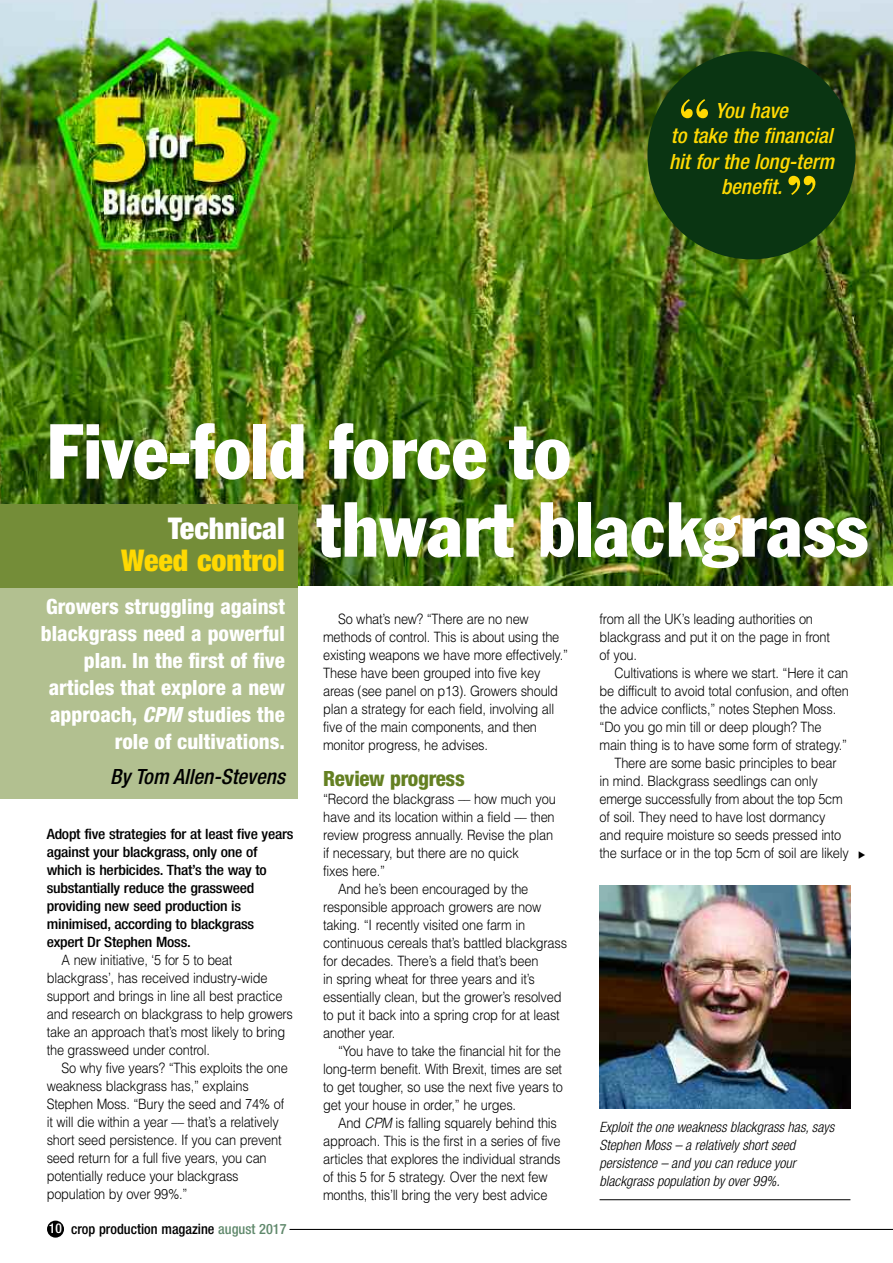
<style>
.page{position:relative;width:893px;height:1263px;background:#fff}
.page>*{position:absolute;margin:0;border:0;box-sizing:border-box;transform-origin:0 0}
.t1{font:condensed 76.5px/78px "Franklin Gothic";color:#fff}
.t2{font:700 58.95px "Bodoni BT";color:#ffd902}
.t3{font:900 condensed 30px "Helvetica Neue";color:#ffd902}
.t4{font:900 condensed 30px "Helvetica Neue";color:#fff}
.t5{font:800 condensed 21px/27px "Helvetica Neue";color:#fff;text-align:right}
.t6{font:italic 500 condensed 21px/25.2px "Helvetica Neue";color:#ffd902;text-align:center}
.t7{font:italic 500 condensed 21px "Helvetica Neue";color:#000}
.t8{font:800 condensed 21px "Helvetica Neue";letter-spacing:-.015em;color:#648022}
.t9{font:300 14.25px/18px "Helvetica";letter-spacing:-.015em;color:#000;scale:.9 1}
.t10{font:500 condensed 14.25px/18px "Helvetica Neue";letter-spacing:-.015em;color:#000;scale:1.1 1}
.t11{font:italic 300 condensed 14.25px/18px "Helvetica Neue";color:#000}
.t12{font:500 condensed 14.25px "Helvetica Neue";letter-spacing:-.015em;color:#000}
.s1{font-style:italic}
.s2{font-size:13.5px;color:#fff}
.s3{color:#60896c}
</style>
<div class="page">
<div style="left:47px;top:1220px;width:17px;height:17px;background:#000;border-radius:50%"></div>
<hr style="left:289px;top:1229px;width:604px;height:1px;background:#000">
<img style="left:0;top:0;width:893px;height:586px">
<div style="left:0;top:505px;width:298px;height:85px;background:#748d38"></div>
<div style="left:0;top:588px;width:298px;height:211px;background:#b2c090"></div>
<div style="left:647px;top:51px;width:209px;height:208px;background:#0a3512;border-radius:50%"></div>
<img style="left:600px;top:886px;width:250px;height:222px">
<hr style="left:600px;top:1199px;width:250px;height:1px;background:#000">
<h2 class="t2" style="left:677px;top:100px;width:35px">“</h2>
<h3 class="t6" style="left:669px;top:100px;width:166px">You have<br>to take the financial hit for the long-term benefit.</h3>
<h2 class="t2" style="left:785px;top:177px;width:35px">”</h2>
<h1 class="t1" style="left:317px;top:418px;width:552px;text-indent:-270px">Five-fold force to<br>thwart blackgrass</h1>
<h3 class="t4" style="left:168px;top:518px;width:118px">Technical</h3>
<h3 class="t3" style="left:121px;top:549px;width:165px">Weed control</h3>
<h3 class="t5" style="left:41px;top:594px;width:246px">Growers struggling against blackgrass need a powerful plan. In the first of five articles that explore a new approach, <span class="s1">CPM</span> studies the role of cultivations.</h3>
<h3 class="t7" style="left:110px;top:769px;width:176px">By Tom Allen-Stevens</h3>
<p class="t9" style="left:323px;top:610px;width:274px;text-indent:15px">So what’s new? “There are no new methods of control. This is about using the existing weapons we have more effectively.” These have been grouped into five key areas (see panel on p13). Growers should plan a strategy for each field, involving all five of the main components, and then monitor progress, he advises.</p>
<h3 class="t8" style="left:323px;top:771px;width:143px">Review progress</h3>
<p class="t9" style="left:323px;top:790px;width:260px">“Record the blackgrass –– how much you</p>
<p class="t9" style="left:323px;top:808px;width:259px">have and its location within a field –– then</p>
<p class="t9" style="left:323px;top:826px;width:257px">review progress annually. Revise the plan</p>
<p class="t9" style="left:323px;top:844px;width:219px">if necessary, but there are no quick</p>
<p class="t9" style="left:323px;top:862px;width:70px">fixes here.”</p>
<p class="t9" style="left:338px;top:880px;width:213px">And he’s been encouraged by the</p>
<p class="t9" style="left:323px;top:898px;width:244px">responsible approach growers are now</p>
<p class="t9" style="left:323px;top:916px;width:226px">taking. “I recently visited one farm in</p>
<p class="t9" style="left:323px;top:934px;width:273px">continuous cereals that’s battled blackgrass</p>
<p class="t9" style="left:323px;top:952px;width:241px">for decades. There’s a field that’s been</p>
<p class="t9" style="left:323px;top:970px;width:237px">in spring wheat for three years and it’s</p>
<p class="t9" style="left:323px;top:988px;width:266px">essentially clean, but the grower’s resolved</p>
<p class="t9" style="left:323px;top:1006px;width:264px">to put it back into a spring crop for at least</p>
<p class="t9" style="left:323px;top:1024px;width:82px">another year.</p>
<p class="t9" style="left:338px;top:1042px;width:249px">“You have to take the financial hit for the</p>
<p class="t9" style="left:323px;top:1060px;width:267px">long-term benefit. With Brexit, times are set</p>
<p class="t9" style="left:323px;top:1078px;width:268px">to get tougher, so use the next five years to</p>
<p class="t9" style="left:323px;top:1096px;width:216px">get your house in order,” he urges.</p>
<p class="t9" style="left:338px;top:1114px;width:245px">And <span class="s1">CPM</span> is falling squarely behind this</p>
<p class="t9" style="left:323px;top:1132px;width:265px">approach. This is the first in a series of five</p>
<p class="t9" style="left:323px;top:1150px;width:265px">articles that explores the individual strands</p>
<p class="t9" style="left:323px;top:1168px;width:251px">of this 5 for 5 strategy. Over the next few</p>
<p class="t9" style="left:323px;top:1186px;width:251px">months, this’ll bring the very best advice</p>
<p class="t9" style="left:600px;top:610px;width:258px">from all the UK’s leading authorities on blackgrass and put it on the page in front of you.</p>
<p class="t9" style="left:614px;top:664px;width:261px">Cultivations is where we start. “Here it can</p>
<p class="t9" style="left:600px;top:682px;width:279px">be difficult to avoid total confusion, and often</p>
<p class="t9" style="left:600px;top:700px;width:264px">the advice conflicts,” notes Stephen Moss.</p>
<p class="t9" style="left:600px;top:718px;width:248px">“Do you go min till or deep plough? The</p>
<p class="t9" style="left:600px;top:736px;width:276px">main thing is to have some form of strategy.”</p>
<p class="t9" style="left:614px;top:754px;width:248px">There are some basic principles to bear</p>
<p class="t9" style="left:600px;top:772px;width:244px">in mind. Blackgrass seedlings can only</p>
<p class="t9" style="left:600px;top:790px;width:272px">emerge successfully from about the top 5cm</p>
<p class="t9" style="left:600px;top:808px;width:253px">of soil. They need to have lost dormancy</p>
<p class="t9" style="left:600px;top:826px;width:270px">and require moisture so seeds pressed into</p>
<p class="t9" style="left:600px;top:844px;width:278px">the surface or in the top 5cm of soil are likely</p>
<p class="t10" style="left:47px;top:826px;width:226px">Adopt five strategies for at least five years against your blackgrass, only one of which is herbicides. That’s the way to substantially reduce the grassweed providing new seed production is minimised, according to blackgrass expert Dr Stephen Moss.</p>
<p class="t9" style="left:47px;top:951px;width:275px;text-indent:15px">A new initiative, ‘5 for 5 to beat blackgrass’, has received industry-wide support and brings in line all best practice and research on blackgrass to help growers take an approach that’s most likely to bring the grassweed under control.</p>
<p class="t9" style="left:47px;top:1059px;width:269px;text-indent:15px">So why five years? “This exploits the one weakness blackgrass has,” explains Stephen Moss. “Bury the seed and 74% of it will die within a year –– that’s a relatively short seed persistence. If you can prevent seed return for a full five years, you can potentially reduce your blackgrass population by over 99%.”</p>
<p class="t11" style="left:600px;top:1119px;width:236px">Exploit the one weakness blackgrass has, says Stephen Moss – a relatively short seed persistence – and you can reduce your blackgrass population by over 99%.</p>
<p class="t12" style="left:49px;top:1224px;width:239px"><span class="s2">10</span> crop production magazine <span class="s3">august 2017</span></p>
</div>
